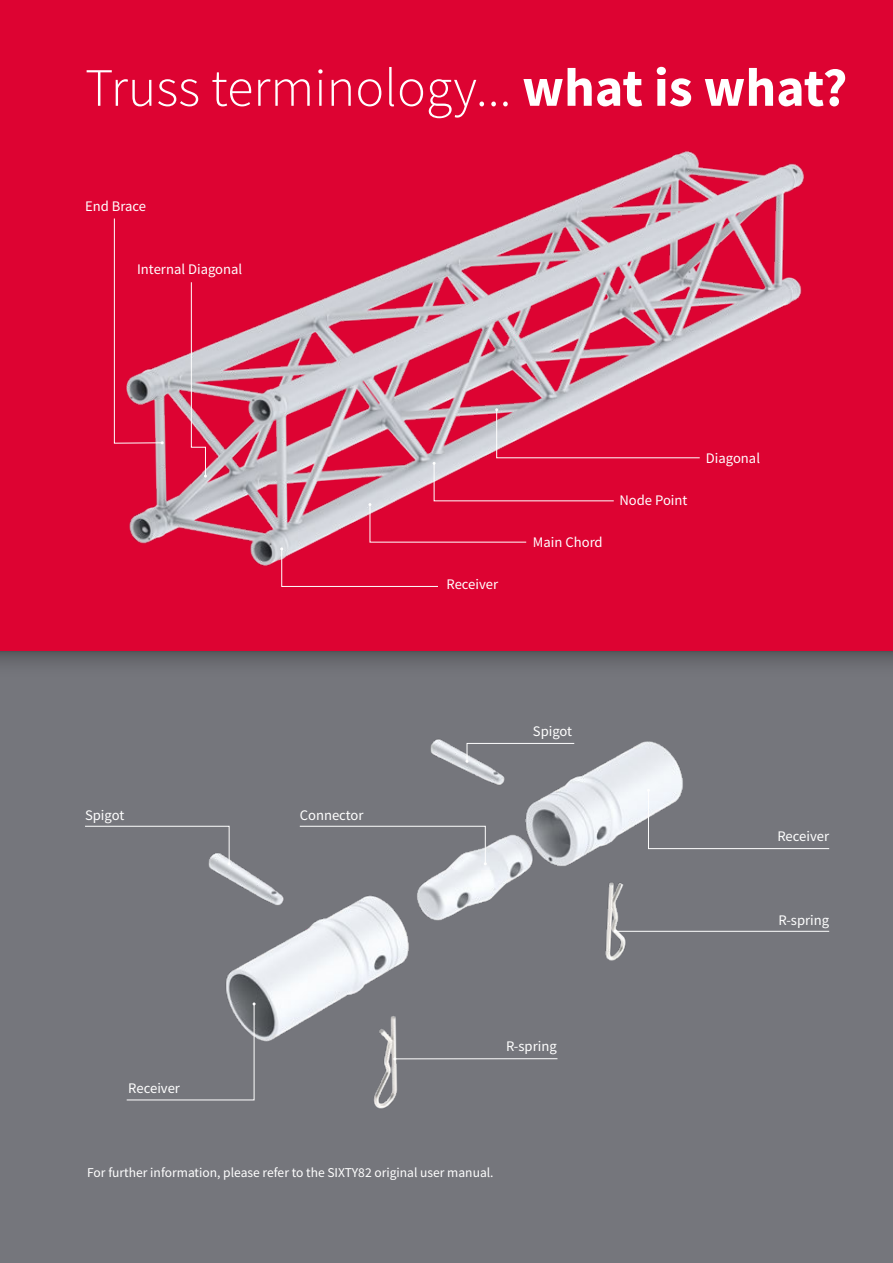
<style>
.page{position:relative;width:893px;height:1263px;background:#dd0332}
.page>*{position:absolute;margin:0;border:0;box-sizing:border-box;transform-origin:0 0}
.t1{font:300 54px "Source Sans Pro";color:#fff}
.t2{font:14.7px "Source Sans Pro";color:#fff}
.t3{font:13.5px "Source Sans Pro";color:#fff}
.s1{font-weight:700}
</style>
<div class="page">
<img style="left:113px;top:151px;width:691px;height:415px">
<div style="left:0;top:652px;width:893px;height:611px;background:#75767c"></div>
<img style="left:208px;top:739px;width:571px;height:370px">
<svg style="left:0;top:652px;width:893px;height:11px"></svg>
<svg style="left:126px;top:1002px;width:130px;height:99px"></svg>
<svg style="left:299px;top:825px;width:188px;height:40px"></svg>
<svg style="left:85px;top:825px;width:146px;height:40px"></svg>
<svg style="left:465px;top:743px;width:110px;height:20px"></svg>
<hr style="left:395px;top:1058px;width:162px;height:1px;background:#fff">
<hr style="left:615px;top:931px;width:214px;height:1px;background:#fff">
<svg style="left:647px;top:789px;width:183px;height:60px"></svg>
<svg style="left:191px;top:281px;width:16px;height:197px"></svg>
<svg style="left:114px;top:218px;width:50px;height:226px"></svg>
<svg style="left:280px;top:408px;width:420px;height:179px"></svg>
<h1 class="t1" style="left:85px;top:55px;width:764px">Truss terminology... <span class="s1">what is what?</span></h1>
<p class="t2" style="left:85px;top:197px;width:63px">End Brace</p>
<p class="t2" style="left:137px;top:260px;width:107px">Internal Diagonal</p>
<p class="t2" style="left:446px;top:575px;width:53px">Receiver</p>
<p class="t2" style="left:533px;top:533px;width:71px">Main Chord</p>
<p class="t2" style="left:619px;top:491px;width:70px">Node Point</p>
<p class="t2" style="left:706px;top:449px;width:56px">Diagonal</p>
<p class="t2" style="left:85px;top:806px;width:41px">Spigot</p>
<p class="t2" style="left:300px;top:806px;width:65px">Connector</p>
<p class="t2" style="left:533px;top:722px;width:41px">Spigot</p>
<p class="t2" style="left:128px;top:1079px;width:53px">Receiver</p>
<p class="t2" style="left:506px;top:1037px;width:52px">R-spring</p>
<p class="t3" style="left:87px;top:1164px;width:408px">For further information, please refer to the SIXTY82 original user manual.</p>
<p class="t2" style="left:777px;top:827px;width:53px">Receiver</p>
<p class="t2" style="left:778px;top:911px;width:52px">R-spring</p>
</div>
